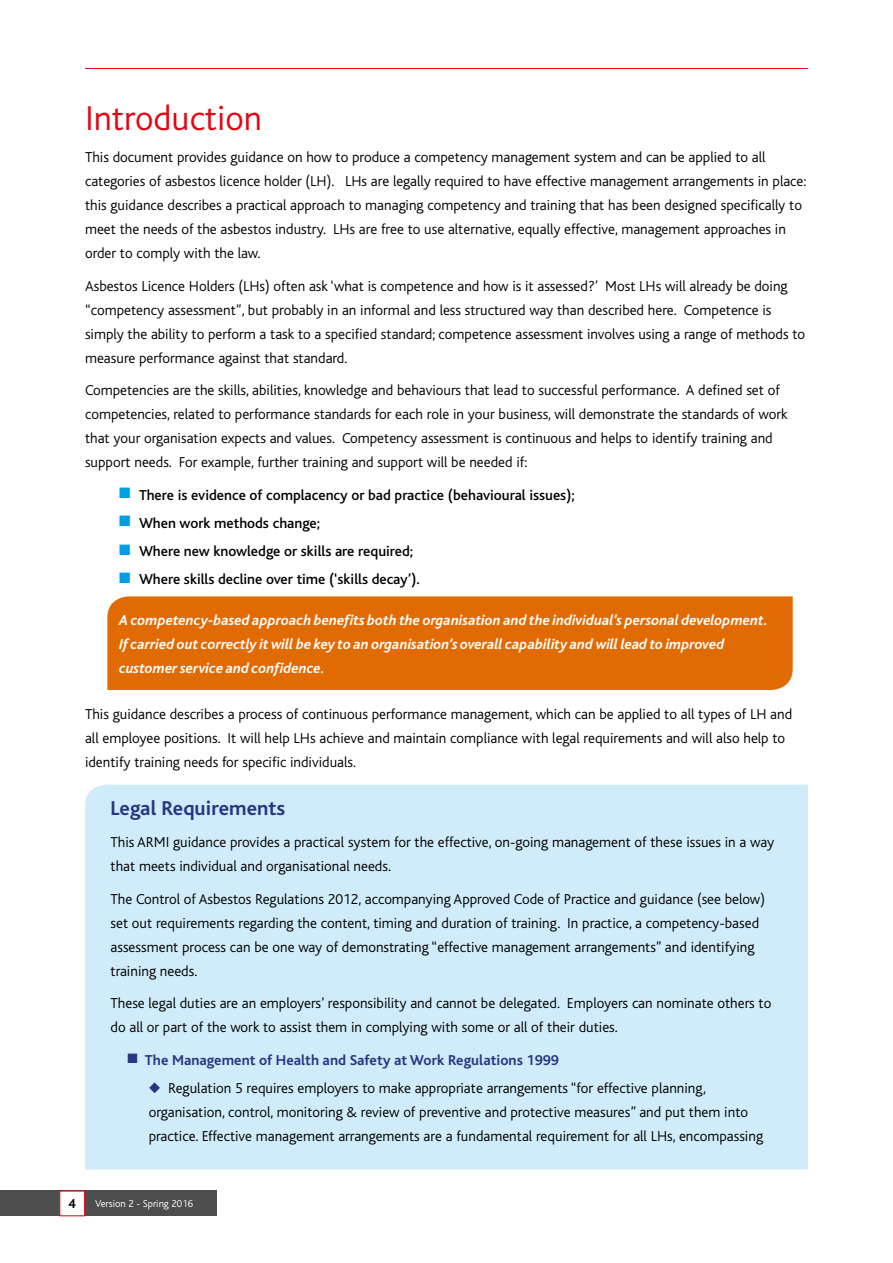
<style>
.page{position:relative;width:893px;height:1263px;background:#fff}
.page>*{position:absolute;margin:0;border:0;box-sizing:border-box;transform-origin:0 0}
.t1{font:300 36px "Bliss";color:#e30613}
.t2{font:700 21px "Bliss";color:#283583}
.t3{font:300 15px/24px "Bliss";color:#000}
.t4{font:italic 700 15px/24px "Bliss";color:#fff}
.t5{font:500 15px "Bliss";color:#000}
.t6{font:700 15px "Bliss";color:#283583}
.t7{font:700 13.5px "Bliss";color:#000}
.t8{font:300 10.5px "Bliss";color:#fff}
.s1{color:#009fe3}
.s2{color:#283583}
</style>
<div class="page">
<div style="left:85px;top:784px;width:723px;height:385px;background:#d0ecfb"></div>
<div style="left:107px;top:596px;width:686px;height:94px;background:#e16a03"></div>
<hr style="left:85px;top:68px;width:723px;height:1px;background:#e30613">
<div style="left:0;top:1191px;width:217px;height:25px;background:#4d4d4d"></div>
<div style="left:59px;top:1191px;width:26px;height:25px;background:#fff;border:1px solid #e30613"></div>
<h1 class="t1" style="left:85px;top:99px;width:178px">Introduction</h1>
<p class="t3" style="left:85px;top:145px;width:723px">This document provides guidance on how to produce a competency management system and can be applied to all categories of asbestos licence holder (LH). LHs are legally required to have effective management arrangements in place: this guidance describes a practical approach to managing competency and training that has been designed specifically to meet the needs of the asbestos industry. LHs are free to use alternative, equally effective, management approaches in order to comply with the law.</p>
<p class="t3" style="left:85px;top:274px;width:722px">Asbestos Licence Holders (LHs) often ask ‘what is competence and how is it assessed?’ Most LHs will already be doing “competency assessment”, but probably in an informal and less structured way than described here. Competence is simply the ability to perform a task to a specified standard; competence assessment involves using a range of methods to measure performance against that standard.</p>
<p class="t3" style="left:85px;top:378px;width:704px">Competencies are the skills, abilities, knowledge and behaviours that lead to successful performance. A defined set of competencies, related to performance standards for each role in your business, will demonstrate the standards of work that your organisation expects and values. Competency assessment is continuous and helps to identify training and support needs. For example, further training and support will be needed if:</p>
<p class="t5" style="left:119px;top:487px;width:457px"><span class="s1">■</span> There is evidence of complacency or bad practice (behavioural issues);</p>
<p class="t5" style="left:119px;top:515px;width:203px"><span class="s1">■</span> When work methods change;</p>
<p class="t5" style="left:119px;top:543px;width:296px"><span class="s1">■</span> Where new knowledge or skills are required;</p>
<p class="t5" style="left:119px;top:572px;width:302px"><span class="s1">■</span> Where skills decline over time (‘skills decay’).</p>
<p class="t4" style="left:119px;top:609px;width:651px">A competency-based approach benefits both the organisation and the individual’s personal development.<br>If carried out correctly it will be key to an organisation’s overall capability and will lead to improved customer service and confidence.</p>
<p class="t3" style="left:85px;top:702px;width:709px">This guidance describes a process of continuous performance management, which can be applied to all types of LH and all employee positions. It will help LHs achieve and maintain compliance with legal requirements and will also help to identify training needs for specific individuals.</p>
<h2 class="t2" style="left:111px;top:797px;width:176px">Legal Requirements</h2>
<p class="t3" style="left:111px;top:830px;width:665px">This ARMI guidance provides a practical system for the effective, on-going management of these issues in a way that meets individual and organisational needs.</p>
<p class="t3" style="left:111px;top:887px;width:656px">The Control of Asbestos Regulations 2012, accompanying Approved Code of Practice and guidance (see below) set out requirements regarding the content, timing and duration of training. In practice, a competency-based assessment process can be one way of demonstrating “effective management arrangements” and identifying training needs.</p>
<p class="t3" style="left:111px;top:991px;width:662px">These legal duties are an employers’ responsibility and cannot be delegated. Employers can nominate others to do all or part of the work to assist them in complying with some or all of their duties.</p>
<p class="t6" style="left:128px;top:1052px;width:433px">■ The Management of Health and Safety at Work Regulations 1999</p>
<p class="t3" style="left:149px;top:1076px;width:616px"><span class="s2">◆</span> Regulation 5 requires employers to make appropriate arrangements “for effective planning, organisation, control, monitoring &amp; review of preventive and protective measures” and put them into practice. Effective management arrangements are a fundamental requirement for all LHs, encompassing</p>
<p class="t7" style="left:69px;top:1196px;width:9px">4</p>
<p class="t8" style="left:95px;top:1198px;width:99px">Version 2 - Spring 2016</p>
</div>
